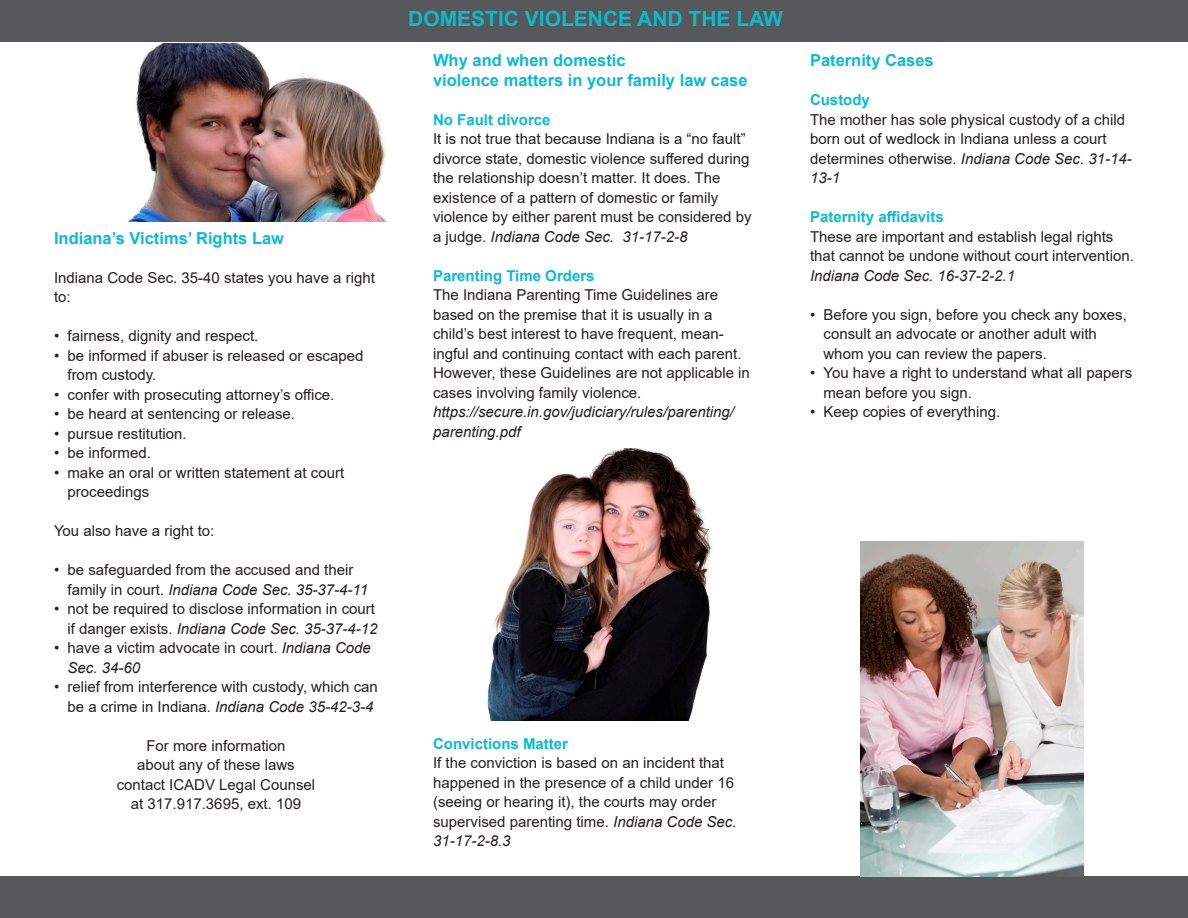
<style>
.page{position:relative;width:1188px;height:918px;background:#fff}
.page>*{position:absolute;margin:0;border:0;box-sizing:border-box;transform-origin:0 0}
.t1{font:700 21px "Arial";color:#0abbce}
.t2{font:700 16.5px "Arial";color:#0abbce}
.t3{font:15px/19.5px "Arial";color:#231f20}
.t4{font:italic 15px/19.5px "Arial";color:#231f20}
.t5{font:700 15px "Arial";color:#0abbce}
.s1{font-style:italic}
</style>
<div class="page">
<div style="left:0;top:0;width:1188px;height:41px;background:#57585a"></div>
<div style="left:0;top:877px;width:1188px;height:41px;background:#57585a"></div>
<img style="left:860px;top:541px;width:224px;height:336px">
<img style="left:487px;top:448px;width:225px;height:272px">
<img style="left:128px;top:44px;width:260px;height:178px">
<p class="t2" style="left:54px;top:227px;width:232px">Indiana’s Victims’ Rights Law</p>
<p class="t3" style="left:54px;top:268px;width:323px">Indiana Code Sec. 35-40 states you have a right to:</p>
<p class="t3" style="left:54px;top:326px;width:206px">• fairness, dignity and respect.</p>
<p class="t3" style="left:68px;top:346px;width:297px;text-indent:-14px">• be informed if abuser is released or escaped from custody.</p>
<p class="t3" style="left:54px;top:385px;width:282px">• confer with prosecuting attorney’s office.</p>
<p class="t3" style="left:54px;top:404px;width:243px">• be heard at sentencing or release.</p>
<p class="t3" style="left:54px;top:424px;width:134px">• pursue restitution.</p>
<p class="t3" style="left:54px;top:443px;width:98px">• be informed.</p>
<p class="t3" style="left:68px;top:463px;width:278px;text-indent:-14px">• make an oral or written statement at court proceedings</p>
<p class="t3" style="left:54px;top:521px;width:162px">You also have a right to:</p>
<p class="t3" style="left:68px;top:560px;width:302px;text-indent:-14px">• be safeguarded from the accused and their family in court. <span class="s1">Indiana Code Sec. 35-37-4-11</span></p>
<p class="t3" style="left:54px;top:599px;width:325px;text-align:right">• not be required to disclose information in court if danger exists. <span class="s1">Indiana Code Sec. 35-37-4-12</span></p>
<p class="t3" style="left:68px;top:638px;width:305px;text-indent:-14px">• have a victim advocate in court. <span class="s1">Indiana Code<br>Sec. 34-60</span></p>
<p class="t3" style="left:54px;top:677px;width:325px;text-align:right">• relief from interference with custody, which can be a crime in Indiana. <span class="s1">Indiana Code 35-42-3-4</span></p>
<p class="t3" style="left:117px;top:736px;width:200px;text-align:center">For more information<br>about any of these laws contact ICADV Legal Counsel at 317.917.3695, ext. 109</p>
<p class="t1" style="left:408px;top:4px;width:376px">DOMESTIC VIOLENCE AND THE LAW</p>
<p class="t2" style="left:433px;top:49px;width:194px">Why and when domestic</p>
<p class="t2" style="left:433px;top:68px;width:316px">violence matters in your family law case</p>
<p class="t5" style="left:433px;top:109px;width:119px">No Fault divorce</p>
<p class="t3" style="left:433px;top:129px;width:320px">It is not true that because Indiana is a “no fault” divorce state, domestic violence suffered during the relationship doesn’t matter. It does. The existence of a pattern of domestic or family violence by either parent must be considered by a judge. <span class="s1">Indiana Code Sec. 31-17-2-8</span></p>
<p class="t5" style="left:433px;top:265px;width:163px">Parenting Time Orders</p>
<p class="t3" style="left:433px;top:285px;width:318px">The Indiana Parenting Time Guidelines are based on the premise that it is usually in a child’s best interest to have frequent, mean&shy;ingful and continuing contact with each parent.<br>However, these Guidelines are not applicable in cases involving family violence.</p>
<p class="t4" style="left:433px;top:402px;width:302px">https://secure.in.gov/judiciary/rules/parenting/ parenting.pdf</p>
<p class="t2" style="left:810px;top:49px;width:125px">Paternity Cases</p>
<p class="t5" style="left:810px;top:89px;width:61px">Custody</p>
<p class="t3" style="left:810px;top:109px;width:323px">The mother has sole physical custody of a child born out of wedlock in Indiana unless a court determines otherwise. <span class="s1">Indiana Code Sec. 31-14- 13-1</span></p>
<p class="t5" style="left:810px;top:206px;width:135px">Paternity affidavits</p>
<p class="t3" style="left:810px;top:226px;width:325px">These are important and establish legal rights that cannot be undone without court intervention.</p>
<p class="t4" style="left:810px;top:266px;width:207px">Indiana Code Sec. 16-37-2-2.1</p>
<p class="t3" style="left:824px;top:304px;width:305px;text-indent:-14px">• Before you sign, before you check any boxes, consult an advocate or another adult with whom you can review the papers.</p>
<p class="t3" style="left:824px;top:363px;width:310px;text-indent:-14px">• You have a right to understand what all papers mean before you sign.</p>
<p class="t3" style="left:810px;top:402px;width:192px">• Keep copies of everything.</p>
<p class="t5" style="left:433px;top:733px;width:137px">Convictions Matter</p>
<p class="t3" style="left:433px;top:753px;width:305px">If the conviction is based on an incident that happened in the presence of a child under 16 (seeing or hearing it), the courts may order supervised parenting time. <span class="s1">Indiana Code Sec.<br>31-17-2-8.3</span></p>
</div>
